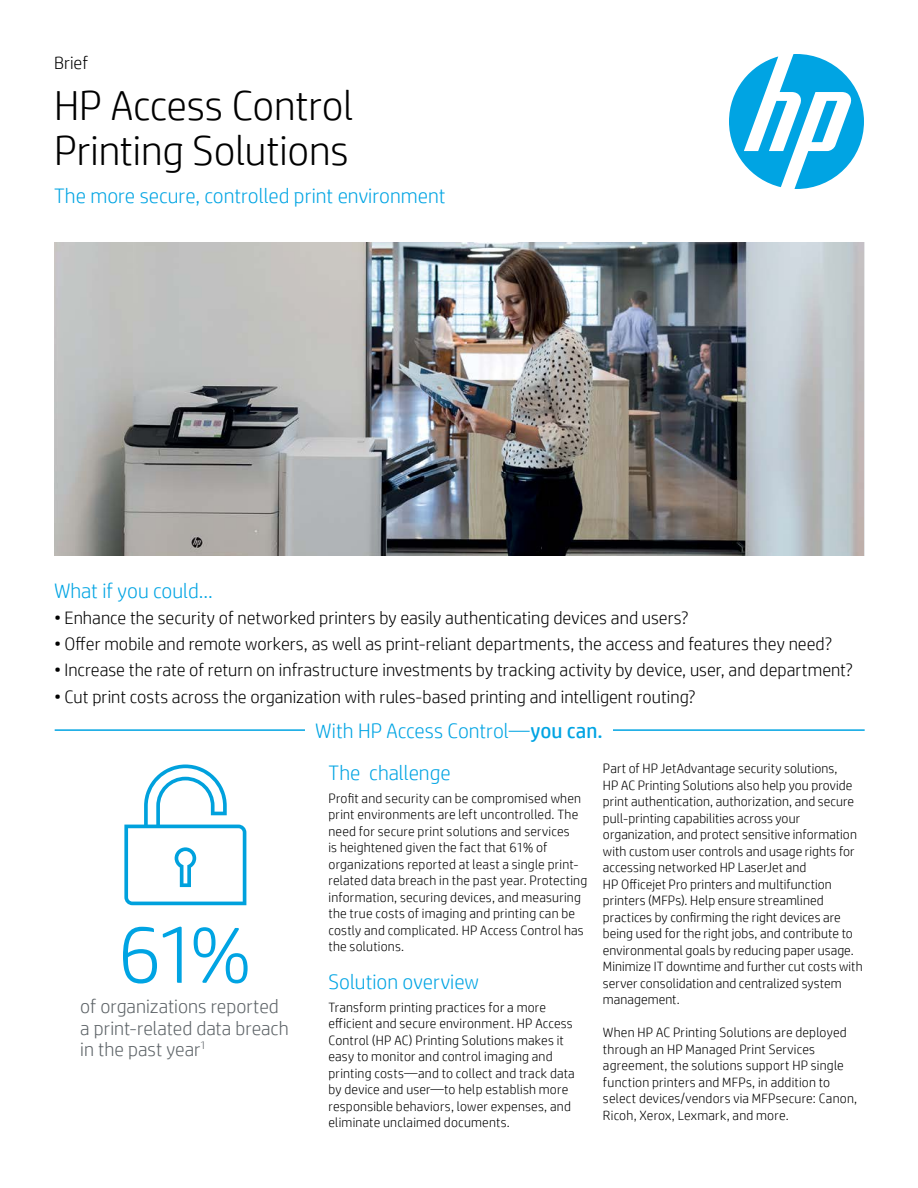
<style>
.page{position:relative;width:918px;height:1188px;background:#fff}
.page>*{position:absolute;margin:0;border:0;box-sizing:border-box;transform-origin:0 0}
.t1{font:300 81px "HP Simplified";color:#00a4e3}
.t2{font:300 42px/45px "HP Simplified";letter-spacing:-.005em;color:#000}
.t3{font:300 21px "HP Simplified";color:#00a4e3}
.t4{font:300 19.5px/21.3px "HP Simplified";color:#5e6468}
.t5{font:300 18px "HP Simplified";color:#000101}
.t6{font:300 18px "HP Simplified";color:#000}
.t7{font:300 13.5px/16.5px "HP Simplified";letter-spacing:.01em;color:#000}
.s1{font-weight:400}
</style>
<div class="page">
<hr style="left:55px;top:729px;width:810px;height:2px;background:#00a4e3">
<img style="left:54px;top:242px;width:810px;height:314px">
<svg style="left:729px;top:54px;width:135px;height:135px"></svg>
<div style="left:305px;top:721px;width:308px;height:28px;background:#fff"></div>
<svg style="left:124px;top:765px;width:122px;height:140px"></svg>
<h3 class="t6" style="left:54px;top:51px;width:36px">Brief</h3>
<h2 class="t2" style="left:54px;top:82px;width:301px">HP Access Control<br>Printing Solutions</h2>
<h3 class="t3" style="left:54px;top:182px;width:393px">The more secure, controlled print environment</h3>
<h3 class="t3" style="left:54px;top:577px;width:160px">What if you could…</h3>
<h3 class="t5" style="left:54px;top:606px;width:636px">• Enhance the security of networked printers by easily authenticating devices and users?</h3>
<h3 class="t5" style="left:54px;top:632px;width:780px">• Offer mobile and remote workers, as well as print-reliant departments, the access and features they need?</h3>
<h3 class="t5" style="left:54px;top:658px;width:801px">• Increase the rate of return on infrastructure investments by tracking activity by device, user, and department?</h3>
<h3 class="t5" style="left:54px;top:685px;width:643px">• Cut print costs across the organization with rules-based printing and intelligent routing?</h3>
<h1 class="t1" style="left:118px;top:902px;width:135px">61%</h1>
<h3 class="t4" style="left:80px;top:995px;width:210px">of organizations reported a print-related data breach in the past year<sup>1</sup></h3>
<h3 class="t3" style="left:315px;top:717px;width:289px">With HP Access Control—<span class="s1">you can.</span></h3>
<h3 class="t3" style="left:328px;top:759px;width:124px">The challenge</h3>
<p class="t7" style="left:328px;top:789px;width:260px">Profit and security can be compromised when print environments are left uncontrolled. The need for secure print solutions and services<br>is heightened given the fact that 61% of organizations reported at least a single print&shy;related data breach in the past year. Protecting information, securing devices, and measuring the true costs of imaging and printing can be costly and complicated. HP Access Control has the solutions.</p>
<h3 class="t3" style="left:328px;top:967px;width:152px">Solution overview</h3>
<p class="t7" style="left:328px;top:998px;width:248px">Transform printing practices for a more efficient and secure environment. HP Access Control (HP AC) Printing Solutions makes it easy to monitor and control imaging and printing costs—and to collect and track data by device and user—to help establish more responsible behaviors, lower expenses, and eliminate unclaimed documents.</p>
<p class="t7" style="left:603px;top:760px;width:261px">Part of HP JetAdvantage security solutions,<br>HP AC Printing Solutions also help you provide print authentication, authorization, and secure pull-printing capabilities across your organization, and protect sensitive information with custom user controls and usage rights for accessing networked HP LaserJet and<br>HP Officejet Pro printers and multifunction printers (MFPs). Help ensure streamlined practices by confirming the right devices are being used for the right jobs, and contribute to environmental goals by reducing paper usage.<br>Minimize IT downtime and further cut costs with server consolidation and centralized system management.</p>
<p class="t7" style="left:603px;top:1024px;width:256px">When HP AC Printing Solutions are deployed through an HP Managed Print Services agreement, the solutions support HP single function printers and MFPs, in addition to select devices/vendors via MFPsecure: Canon, Ricoh, Xerox, Lexmark, and more.</p>
</div>
